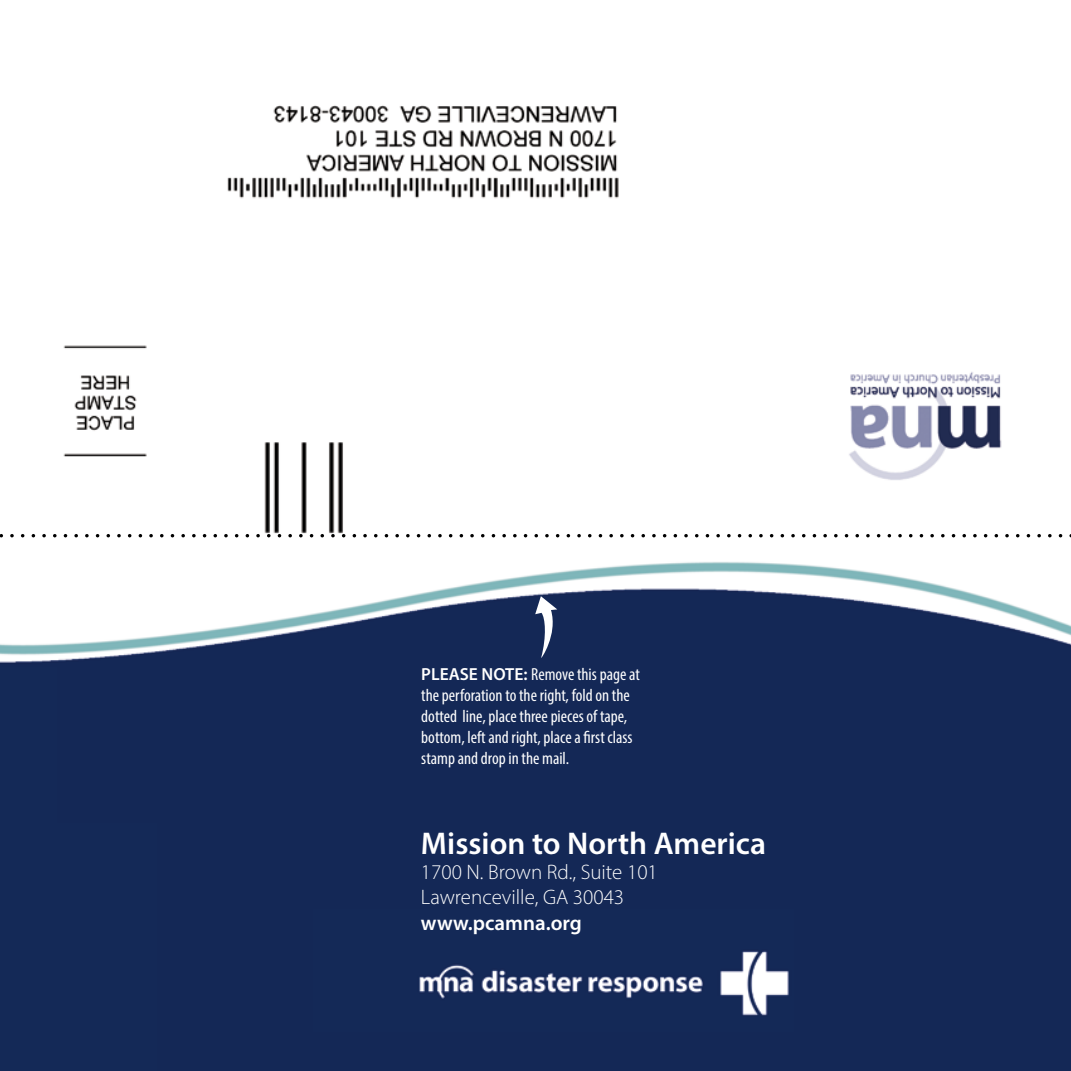
<style>
.page{position:relative;width:1071px;height:1071px;background:#fff}
.page>*{position:absolute;margin:0;border:0;box-sizing:border-box;transform-origin:0 0}
.t1{font:600 31.5px "Myriad Pro";color:#fff}
.t2{font:300 21px/25.2px "Myriad Pro";color:#fff}
.t3{font:600 21px "Myriad Pro";color:#fff}
.t4{font:condensed 17.5px/21px "Myriad Pro";color:#fff}
.s1{font-weight:600;font-stretch:normal}
</style>
<div class="page">
<img style="left:0;top:105px;width:1071px;height:966px">
<svg style="left:535px;top:596px;width:23px;height:64px"></svg>
<svg style="left:0;top:534px;width:1071px;height:3px"></svg>
<p class="t4" style="left:421px;top:663px;width:220px"><span class="s1">PLEASE NOTE:</span> Remove this page at the perforation to the right, fold on the dotted line, place three pieces of tape, bottom, left and right, place a first class stamp and drop in the mail.</p>
<h1 class="t1" style="left:421px;top:823px;width:347px">Mission to North America</h1>
<p class="t2" style="left:421px;top:859px;width:238px">1700 N. Brown Rd., Suite 101<br>Lawrenceville, GA 30043</p>
<p class="t3" style="left:421px;top:909px;width:162px">www.pcamna.org</p>
</div>
